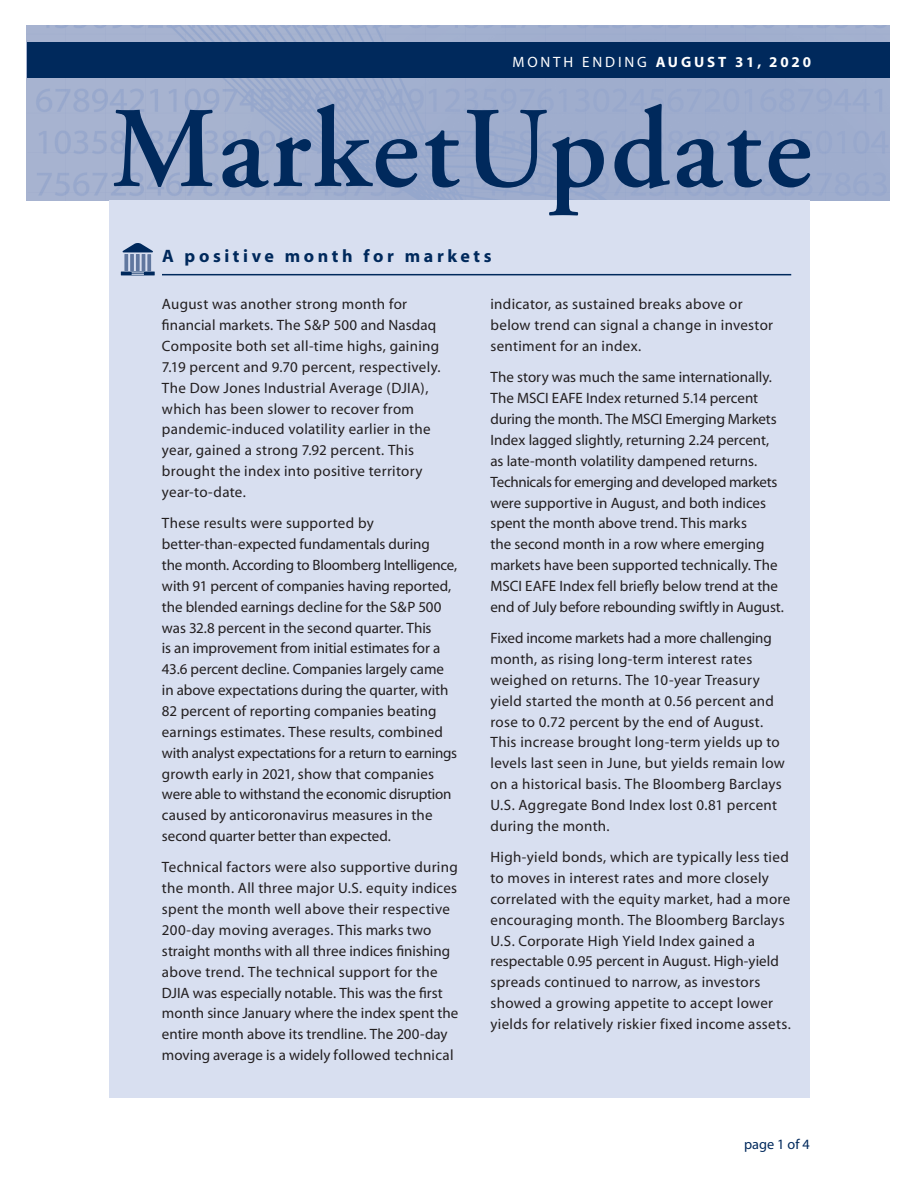
<style>
.page{position:relative;width:918px;height:1188px;background:#fff}
.page>*{position:absolute;margin:0;border:0;box-sizing:border-box;transform-origin:0 0}
.t1{font:600 114.75px "Adobe Garamond";letter-spacing:.03em;color:#00295c}
.Headline_A_with_Rule{font:700 18px "Myriad";letter-spacing:.2em;color:#00295c}
.Text{font:15px/20.9px "Myriad";letter-spacing:.01em;color:#231f20}
.t2{font:700 15px "Myriad";letter-spacing:.19em;color:#fff}
.t3{font:14.25px "Myriad";color:#00295c}
.s1{font-weight:400}
</style>
<div class="page">
<img style="left:27px;top:26px;width:863px;height:174px">
<div style="left:109px;top:200px;width:701px;height:897px;background:#d8dff0"></div>
<div style="left:27px;top:43px;width:863px;height:35px;background:#00295c"></div>
<svg style="left:124px;top:254px;width:4px;height:17px"></svg>
<svg style="left:130px;top:254px;width:4px;height:17px"></svg>
<hr style="left:142px;top:254px;width:3px;height:17px;background:#60779f">
<svg style="left:136px;top:254px;width:4px;height:17px"></svg>
<svg style="left:147px;top:254px;width:4px;height:17px"></svg>
<svg style="left:122px;top:243px;width:31px;height:9px"></svg>
<hr style="left:121px;top:272px;width:34px;height:3px;background:#00295c">
<svg style="left:132px;top:272px;width:12px;height:3px"></svg>
<hr style="left:162px;top:274px;width:629px;height:1px;background:#00295c">
<p class="t2" style="left:513px;top:54px;width:300px"><span class="s1">MONTH ENDING</span> AUGUST 31, 2020</p>
<p class="t1" style="left:111px;top:87px;width:703px">MarketUpdate</p>
<p class="Headline_A_with_Rule" style="left:162px;top:247px;width:331px">A positive month for markets</p>
<p class="Text" style="left:162px;top:295px;width:280px">August was another strong month for financial markets. The S&amp;P 500 and Nasdaq Composite both set all-time highs, gaining 7.19 percent and 9.70 percent, respectively.<br>The Dow Jones Industrial Average (DJIA), which has been slower to recover from pandemic-induced volatility earlier in the year, gained a strong 7.92 percent. This brought the index into positive territory year-to-date.</p>
<p class="Text" style="left:162px;top:514px;width:297px">These results were supported by better-than-expected fundamentals during<br>the month. According to Bloomberg Intelligence, with 91 percent of companies having reported, the blended earnings decline for the S&amp;P 500 was 32.8 percent in the second quarter. This<br>is an improvement from initial estimates for a 43.6 percent decline. Companies largely came in above expectations during the quarter, with 82 percent of reporting companies beating earnings estimates. These results, combined with analyst expectations for a return to earnings growth early in 2021, show that companies were able to withstand the economic disruption caused by anticoronavirus measures in the second quarter better than expected.</p>
<p class="Text" style="left:162px;top:858px;width:298px">Technical factors were also supportive during the month. All three major U.S. equity indices spent the month well above their respective 200-day moving averages. This marks two straight months with all three indices finishing above trend. The technical support for the DJIA was especially notable. This was the first month since January where the index spent the entire month above its trendline. The 200-day moving average is a widely followed technical</p>
<p class="Text" style="left:490px;top:295px;width:284px">indicator, as sustained breaks above or below trend can signal a change in investor sentiment for an index.</p>
<p class="Text" style="left:490px;top:368px;width:295px">The story was much the same internationally.<br>The MSCI EAFE Index returned 5.14 percent during the month. The MSCI Emerging Markets Index lagged slightly, returning 2.24 percent, as late-month volatility dampened returns.<br>Technicals for emerging and developed markets were supportive in August, and both indices spent the month above trend. This marks<br>the second month in a row where emerging markets have been supported technically. The MSCI EAFE Index fell briefly below trend at the end of July before rebounding swiftly in August.</p>
<p class="Text" style="left:490px;top:628px;width:296px">Fixed income markets had a more challenging month, as rising long-term interest rates weighed on returns. The 10-year Treasury yield started the month at 0.56 percent and rose to 0.72 percent by the end of August.<br>This increase brought long-term yields up to levels last seen in June, but yields remain low on a historical basis. The Bloomberg Barclays U.S. Aggregate Bond Index lost 0.81 percent during the month.</p>
<p class="Text" style="left:490px;top:847px;width:302px">High-yield bonds, which are typically less tied to moves in interest rates and more closely correlated with the equity market, had a more encouraging month. The Bloomberg Barclays U.S. Corporate High Yield Index gained a respectable 0.95 percent in August. High-yield spreads continued to narrow, as investors showed a growing appetite to accept lower yields for relatively riskier fixed income assets.</p>
<p class="t3" style="left:744px;top:1137px;width:67px">page 1 of 4</p>
</div>
